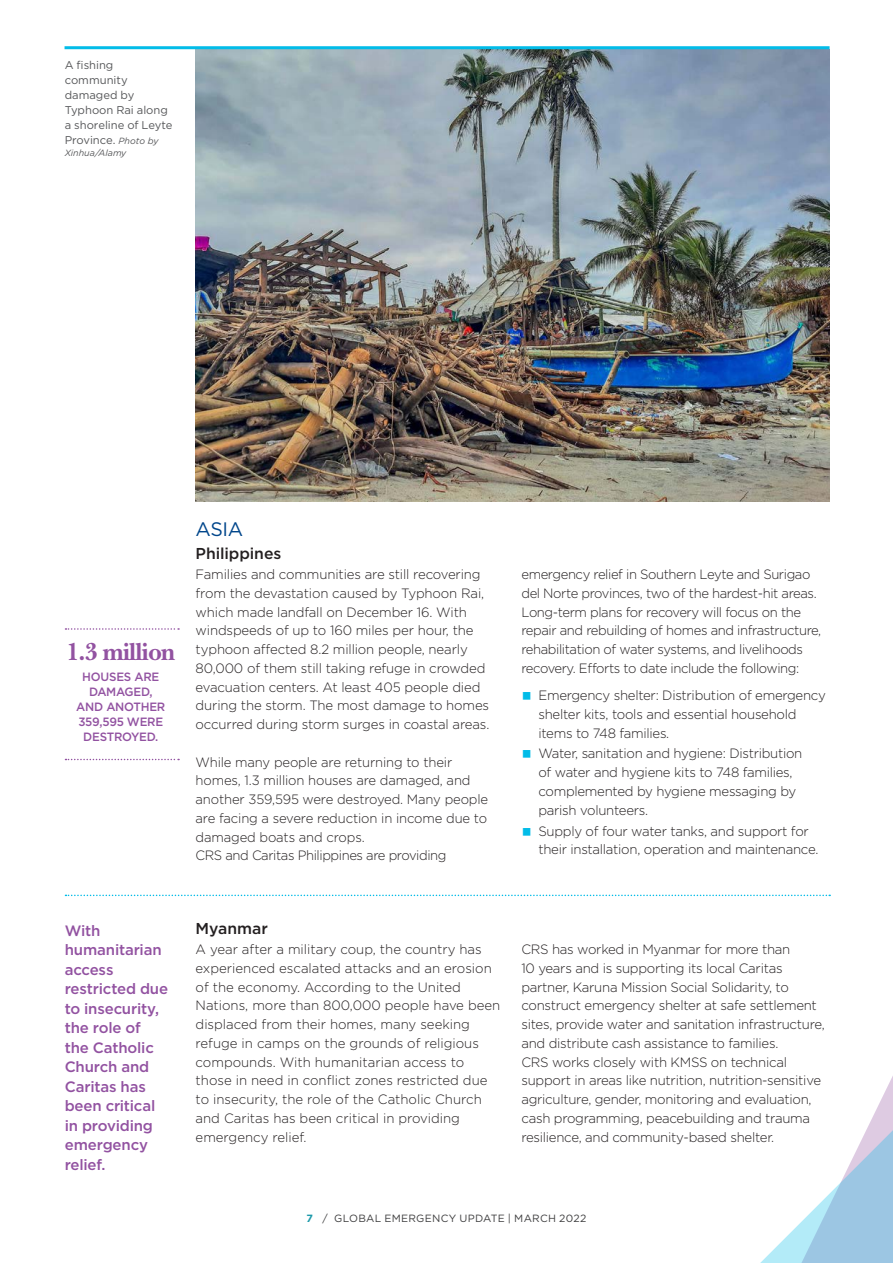
<style>
.page{position:relative;width:893px;height:1263px;background:#fff}
.page>*{position:absolute;margin:0;border:0;box-sizing:border-box;transform-origin:0 0}
.Main_head_baskervill{font:700 25.5px "New Baskerville Std";letter-spacing:-.03em;color:#9252a1}
.H1_A{font:19.5px "Gotham";color:#01468b}
.t1{font:500 15.75px "Gotham";letter-spacing:-.005em;color:#231f20}
.M_Pull_quote_no_quot{font:500 15px/19.5px "Gotham";letter-spacing:-.01em;color:#9252a1}
.Body_copy{font:300 13.5px/18.8px "Gotham";letter-spacing:-.02em;color:#231f20}
.Body_copy-2{font:300 13.5px/18.8px "Gotham";color:#231f20}
.Body_1{font:500 12px/15px "Gotham";letter-spacing:-.02em;color:#9252a1;text-align:center}
.Photo_caption{font:11.25px/15px "Gotham";color:#57585a}
.t2{font:10.5px "Gotham";letter-spacing:.025em;color:#3e3e3f}
.Photo_caption-2{font:italic 9px "Gotham";color:#57585a}
.s1{font-style:italic;font-size:9px}
.s2{color:#02bce8}
.s3{font-weight:700;color:#1d9aaa}
</style>
<div class="page">
<svg style="left:760px;top:1076px;width:133px;height:187px"></svg>
<img style="left:196px;top:49px;width:633px;height:453px">
<svg style="left:65px;top:895px;width:765px;height:1px"></svg>
<svg style="left:65px;top:628px;width:114px;height:2px"></svg>
<svg style="left:65px;top:759px;width:114px;height:1px"></svg>
<hr style="left:65px;top:46px;width:765px;height:3px;background:#02bce8">
<p class="Photo_caption" style="left:65px;top:57px;width:109px">A fishing community damaged by<br>Typhoon Rai along a shoreline of Leyte<br>Province. <span class="s1">Photo by</span></p>
<p class="Photo_caption-2" style="left:65px;top:147px;width:63px">Xinhua/Alamy</p>
<p class="Main_head_baskervill" style="left:66px;top:636px;width:110px">1.3 million</p>
<p class="Body_1" style="left:76px;top:669px;width:91px">HOUSES ARE<br>DAMAGED,<br>AND ANOTHER<br>359,595 WERE<br>DESTROYED.</p>
<p class="H1_A" style="left:196px;top:517px;width:49px">ASIA</p>
<h2 class="t1" style="left:196px;top:543px;width:87px">Philippines</h2>
<p class="Body_copy" style="left:196px;top:564px;width:295px">Families and communities are still recovering from the devastation caused by Typhoon Rai, which made landfall on December 16. With windspeeds of up to 160 miles per hour, the typhoon affected 8.2 million people, nearly 80,000 of them still taking refuge in crowded evacuation centers. At least 405 people died during the storm. The most damage to homes occurred during storm surges in coastal areas.</p>
<p class="Body_copy" style="left:196px;top:752px;width:294px">While many people are returning to their homes, 1.3 million houses are damaged, and another 359,595 were destroyed. Many people are facing a severe reduction in income due to damaged boats and crops.<br>CRS and Caritas Philippines are providing</p>
<p class="Body_copy" style="left:521px;top:565px;width:301px">emergency relief in Southern Leyte and Surigao del Norte provinces, two of the hardest‑hit areas.<br>Long‑term plans for recovery will focus on the repair and rebuilding of homes and infrastructure, rehabilitation of water systems, and livelihoods recovery. Efforts to date include the following:</p>
<p class="Body_copy" style="left:538px;top:685px;width:289px;text-indent:-17px"><span class="s2">○</span> Emergency shelter: Distribution of emergency shelter kits, tools and essential household items to 748 families.</p>
<p class="Body_copy" style="left:538px;top:744px;width:265px;text-indent:-17px"><span class="s2">○</span> Water, sanitation and hygiene: Distribution of water and hygiene kits to 748 families, complemented by hygiene messaging by parish volunteers.</p>
<p class="Body_copy" style="left:538px;top:821px;width:281px;text-indent:-17px"><span class="s2">○</span> Supply of four water tanks, and support for their installation, operation and maintenance.</p>
<p class="M_Pull_quote_no_quot" style="left:65px;top:920px;width:105px">With humanitarian access restricted due to insecurity, the role of the Catholic<br>Church and<br>Caritas has been critical in providing emergency relief.</p>
<h2 class="t1" style="left:196px;top:918px;width:74px">Myanmar</h2>
<p class="Body_copy-2" style="left:196px;top:939px;width:306px">A year after a military coup, the country has experienced escalated attacks and an erosion of the economy. According to the United Nations, more than 800,000 people have been displaced from their homes, many seeking refuge in camps on the grounds of religious compounds. With humanitarian access to those in need in conflict zones restricted due to insecurity, the role of the Catholic Church and Caritas has been critical in providing emergency relief.</p>
<p class="Body_copy" style="left:521px;top:940px;width:305px">CRS has worked in Myanmar for more than<br>10 years and is supporting its local Caritas partner, Karuna Mission Social Solidarity, to construct emergency shelter at safe settlement sites, provide water and sanitation infrastructure, and distribute cash assistance to families.<br>CRS works closely with KMSS on technical support in areas like nutrition, nutrition‑sensitive agriculture, gender, monitoring and evaluation, cash programming, peacebuilding and trauma resilience, and community‑based shelter.</p>
<p class="t2" style="left:307px;top:1212px;width:281px"><span class="s3">7</span> / GLOBAL EMERGENCY UPDATE | MARCH 2022</p>
</div>
